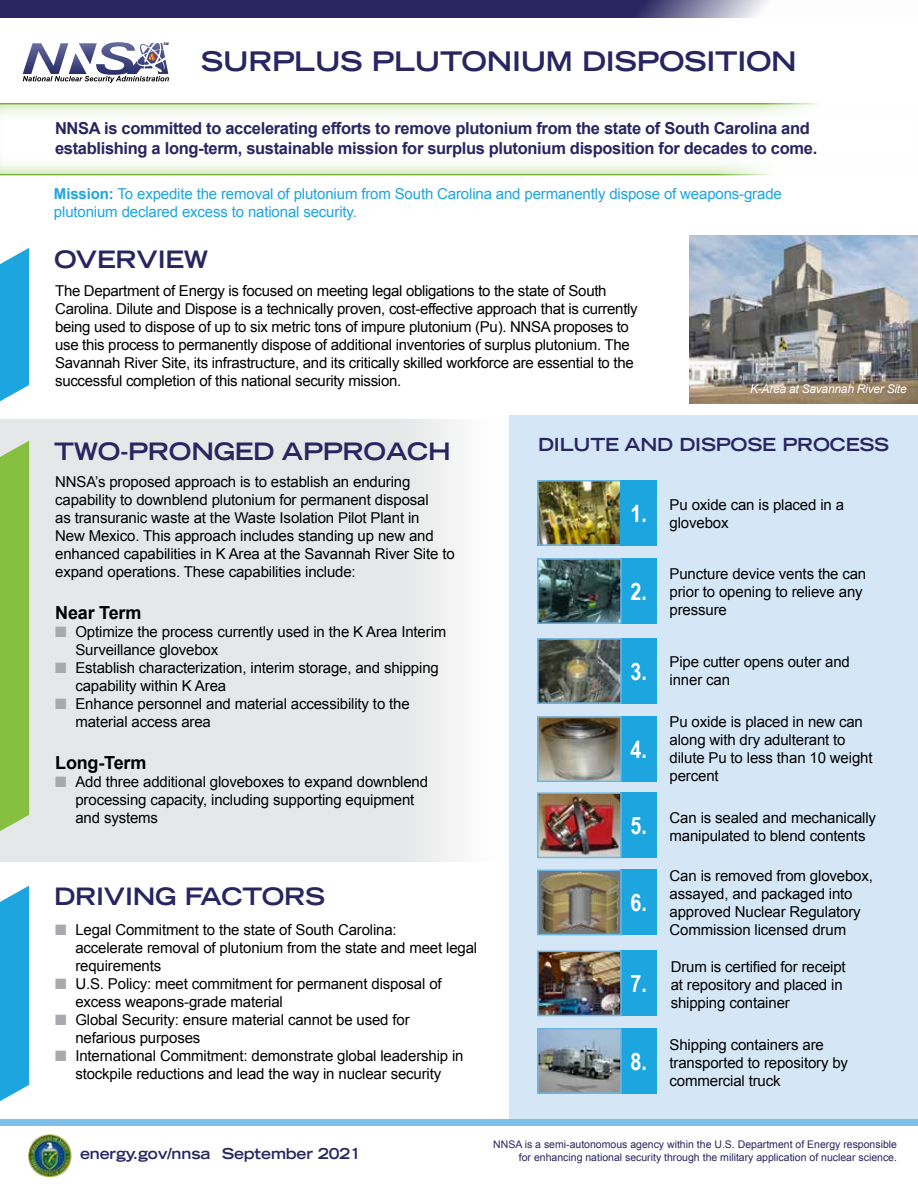
<style>
.page{position:relative;width:918px;height:1188px;background:#fff}
.page>*{position:absolute;margin:0;border:0;box-sizing:border-box;transform-origin:0 0}
.t1{font:700 expanded 27px "Trade Gothic LT Std";letter-spacing:-.01em;color:#292561}
.t2{font:700 expanded 24px "Trade Gothic LT Std";letter-spacing:-.01em;color:#292561}
.t3{font:700 24px "Arial Narrow";color:#fff}
.t4{font:700 expanded 18px "Trade Gothic LT Std";letter-spacing:-.01em;color:#292561}
.t5{font:700 18px "Arial";letter-spacing:-.01em;color:#000}
.t6{font:700 16.5px/19.8px "Arial";letter-spacing:-.02em;color:#292561}
.t7{font:15px/18px "Arial";letter-spacing:-.01em;color:#000}
.t8{font:15px/18px "Arial";letter-spacing:-.01em;color:#1da5df}
.t9{font:700 expanded 15px "Trade Gothic LT Std";letter-spacing:-.01em;color:#292561}
.t10{font:italic 12px "Arial";letter-spacing:-.02em;color:#fff}
.t11{font:10.5px "Arial";color:#292561}
.t12{font:italic 700 3.45px "Arial";color:#000}
.s1{font-weight:700}
.s2{color:#a7a9ac}
</style>
<div class="page">
<div style="left:0;top:419px;width:512px;height:443px;background:#e6e7e8"></div>
<div style="left:510px;top:415px;width:408px;height:706px;background:#d5e7f7"></div>
<svg style="left:23px;top:42px;width:146px;height:41px"></svg>
<svg style="left:0;top:0;width:768px;height:17px;background:#3a376e"></svg>
<div style="left:0;top:102px;width:918px;height:75px;background:#86c040;opacity:.75"></div>
<svg style="left:0;top:248px;width:29px;height:154px;background:#35aee2"></svg>
<svg style="left:0;top:886px;width:29px;height:215px;background:#2dabe1"></svg>
<div style="left:0;top:441px;width:29px;height:390px;background:#86c040"></div>
<img style="left:29px;top:1135px;width:42px;height:42px">
<div style="left:0;top:1119px;width:918px;height:7px;background:#7fbee8"></div>
<img style="left:689px;top:235px;width:229px;height:169px">
<img style="left:540px;top:483px;width:79px;height:60px">
<div style="left:537px;top:480px;width:85px;height:66px;border:2px solid #6bb7e6"></div>
<div style="left:621px;top:480px;width:36px;height:66px;background:#1da5df"></div>
<div style="left:621px;top:558px;width:36px;height:66px;background:#1da5df"></div>
<div style="left:621px;top:638px;width:36px;height:66px;background:#1da5df"></div>
<div style="left:621px;top:716px;width:36px;height:66px;background:#1da5df"></div>
<div style="left:621px;top:792px;width:36px;height:66px;background:#1da5df"></div>
<div style="left:621px;top:870px;width:36px;height:65px;background:#1da5df"></div>
<div style="left:621px;top:951px;width:36px;height:65px;background:#1da5df"></div>
<div style="left:621px;top:1028px;width:36px;height:66px;background:#1da5df"></div>
<img style="left:540px;top:795px;width:79px;height:60px">
<div style="left:537px;top:792px;width:85px;height:66px;border:2px solid #6bb7e6"></div>
<img style="left:540px;top:641px;width:79px;height:60px">
<div style="left:537px;top:638px;width:85px;height:66px;border:2px solid #6bb7e6"></div>
<img style="left:540px;top:954px;width:79px;height:59px">
<div style="left:537px;top:951px;width:85px;height:65px;border:2px solid #6bb7e6"></div>
<img style="left:540px;top:561px;width:79px;height:60px">
<div style="left:537px;top:558px;width:85px;height:66px;border:2px solid #6bb7e6"></div>
<img style="left:540px;top:873px;width:79px;height:59px">
<div style="left:537px;top:870px;width:85px;height:65px;border:2px solid #6bb7e6"></div>
<img style="left:540px;top:719px;width:79px;height:60px">
<div style="left:537px;top:716px;width:85px;height:66px;border:2px solid #6bb7e6"></div>
<img style="left:540px;top:1031px;width:79px;height:60px">
<div style="left:537px;top:1028px;width:85px;height:66px;border:2px solid #6bb7e6"></div>
<p class="t12" style="left:163px;top:42px;width:7px">SM</p>
<h1 class="t1" style="left:201px;top:44px;width:597px">SURPLUS PLUTONIUM DISPOSITION</h1>
<p class="t6" style="left:55px;top:119px;width:764px">NNSA is committed to accelerating efforts to remove plutonium from the state of South Carolina and establishing a long-term, sustainable mission for surplus plutonium disposition for decades to come.</p>
<p class="t8" style="left:54px;top:184px;width:729px"><span class="s1">Mission:</span> To expedite the removal of plutonium from South Carolina and permanently dispose of weapons-grade plutonium declared excess to national security.</p>
<h2 class="t2" style="left:54px;top:243px;width:156px">OVERVIEW</h2>
<p class="t7" style="left:55px;top:282px;width:584px">The Department of Energy is focused on meeting legal obligations to the state of South Carolina. Dilute and Dispose is a technically proven, cost-effective approach that is currently being used to dispose of up to six metric tons of impure plutonium (Pu). NNSA proposes to use this process to permanently dispose of additional inventories of surplus plutonium. The Savannah River Site, its infrastructure, and its critically skilled workforce are essential to the successful completion of this national security mission.</p>
<p class="t10" style="left:750px;top:381px;width:158px">K-Area at Savannah River Site</p>
<h2 class="t2" style="left:54px;top:436px;width:398px">TWO-PRONGED APPROACH</h2>
<p class="t7" style="left:55px;top:473px;width:401px">NNSA’s proposed approach is to establish an enduring capability to downblend plutonium for permanent disposal<br>as transuranic waste at the Waste Isolation Pilot Plant in<br>New Mexico. This approach includes standing up new and enhanced capabilities in K Area at the Savannah River Site to expand operations. These capabilities include:</p>
<p class="t5" style="left:55px;top:601px;width:88px">Near Term</p>
<p class="t7" style="left:75px;top:623px;width:372px;text-indent:-20px"><span class="s2">■</span> Optimize the process currently used in the K Area Interim<br>Surveillance glovebox</p>
<p class="t7" style="left:75px;top:659px;width:365px;text-indent:-20px"><span class="s2">■</span> Establish characterization, interim storage, and shipping capability within K Area</p>
<p class="t7" style="left:75px;top:695px;width:336px;text-indent:-20px"><span class="s2">■</span> Enhance personnel and material accessibility to the material access area</p>
<p class="t5" style="left:55px;top:750px;width:93px">Long-Term</p>
<p class="t7" style="left:75px;top:772px;width:354px;text-indent:-20px"><span class="s2">■</span> Add three additional gloveboxes to expand downblend processing capacity, including supporting equipment and systems</p>
<h2 class="t2" style="left:54px;top:880px;width:273px">DRIVING FACTORS</h2>
<p class="t7" style="left:75px;top:921px;width:403px;text-indent:-20px"><span class="s2">■</span> Legal Commitment to the state of South Carolina:<br>accelerate removal of plutonium from the state and meet legal requirements</p>
<p class="t7" style="left:75px;top:975px;width:368px;text-indent:-20px"><span class="s2">■</span> U.S. Policy: meet commitment for permanent disposal of excess weapons-grade material</p>
<p class="t7" style="left:75px;top:1011px;width:336px;text-indent:-20px"><span class="s2">■</span> Global Security: ensure material cannot be used for nefarious purposes</p>
<p class="t7" style="left:55px;top:1047px;width:410px;text-align:center"><span class="s2">■</span> International Commitment: demonstrate global leadership in stockpile reductions and lead the way in nuclear security</p>
<p class="t4" style="left:538px;top:432px;width:353px">DILUTE AND DISPOSE PROCESS</p>
<h2 class="t3" style="left:631px;top:495px;width:18px">1.</h2>
<h2 class="t3" style="left:631px;top:573px;width:18px">2.</h2>
<h2 class="t3" style="left:631px;top:653px;width:18px">3.</h2>
<h2 class="t3" style="left:631px;top:731px;width:18px">4.</h2>
<h2 class="t3" style="left:631px;top:807px;width:18px">5.</h2>
<h2 class="t3" style="left:631px;top:885px;width:18px">6.</h2>
<h2 class="t3" style="left:631px;top:965px;width:18px">7.</h2>
<h2 class="t3" style="left:631px;top:1043px;width:18px">8.</h2>
<p class="t7" style="left:670px;top:496px;width:176px">Pu oxide can is placed in a glovebox</p>
<p class="t7" style="left:670px;top:565px;width:198px">Puncture device vents the can prior to opening to relieve any pressure</p>
<p class="t7" style="left:670px;top:653px;width:182px">Pipe cutter opens outer and inner can</p>
<p class="t7" style="left:670px;top:712px;width:204px">Pu oxide is placed in new can along with dry adulterant to dilute Pu to less than 10 weight percent</p>
<p class="t7" style="left:670px;top:809px;width:208px">Can is sealed and mechanically manipulated to blend contents</p>
<p class="t7" style="left:670px;top:867px;width:205px">Can is removed from glovebox, assayed, and packaged into approved Nuclear Regulatory<br>Commission licensed drum</p>
<p class="t7" style="left:671px;top:958px;width:177px">Drum is certified for receipt at repository and placed in shipping container</p>
<p class="t7" style="left:670px;top:1036px;width:180px">Shipping containers are transported to repository by commercial truck</p>
<p class="t11" style="left:493px;top:1138px;width:405px">NNSA is a semi-autonomous agency within the U.S. Department of Energy responsible</p>
<p class="t9" style="left:80px;top:1144px;width:283px">energy.gov/nnsa September 2021</p>
<p class="t11" style="left:519px;top:1150px;width:380px">for enhancing national security through the military application of nuclear science.</p>
</div>
